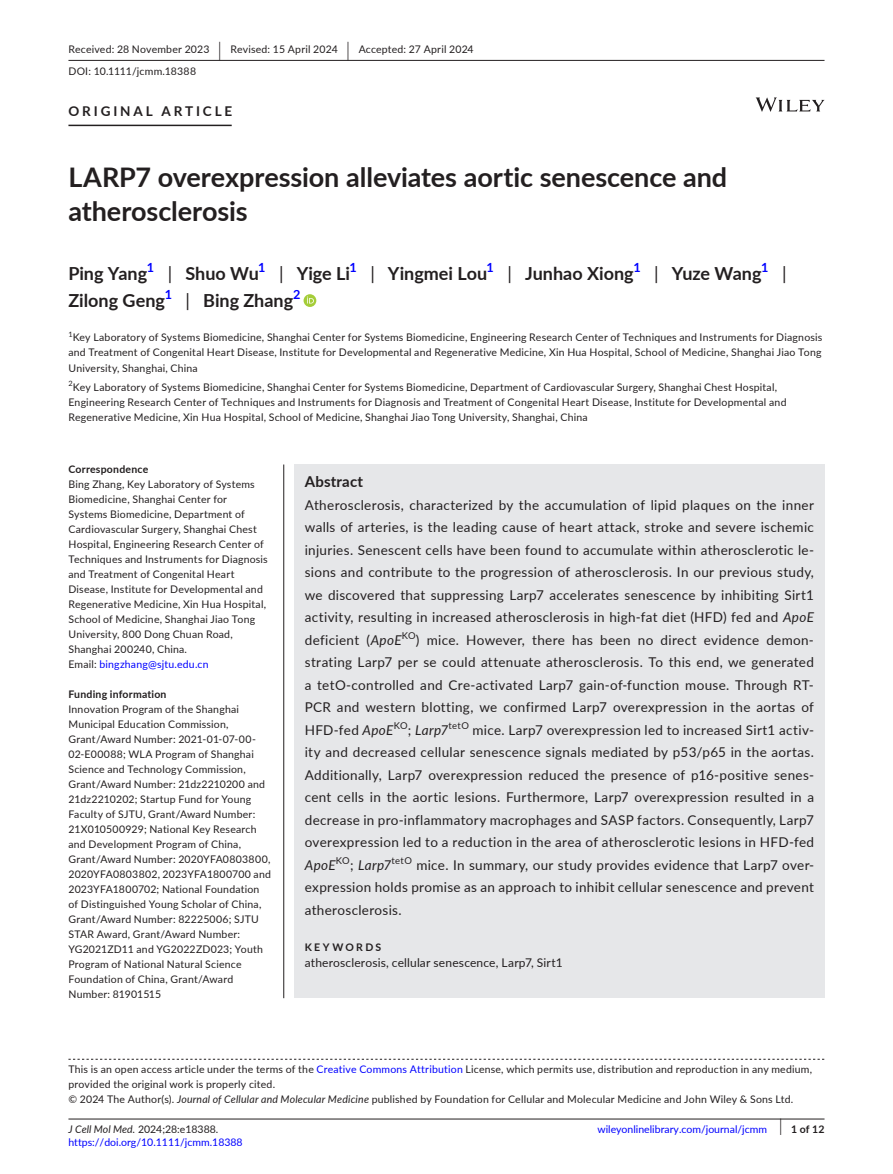
<style>
.page{position:relative;width:893px;height:1174px;background:#fff}
.page>*{position:absolute;margin:0;border:0;box-sizing:border-box;transform-origin:0 0}
.t1{font:700 27px/34.5px "Lato";letter-spacing:-.005em;color:#231f20}
.t2{font:700 18px "Lato";color:#231f20}
.t3{font:18px "Lato";color:#231f20}
.t4{font:700 15px "Lato";letter-spacing:.015em;color:#231f20}
.t5{font:13.5px/22.5px "Lato";letter-spacing:.025em;color:#231f20;text-align:justify}
.t6{font:italic 13.5px "Lato";letter-spacing:.025em;color:#231f20}
.t7{font:700 13.5px "Lato";letter-spacing:.215em;color:#231f20}
.t8{font:700 12.6px "Lato";color:#00f}
.t9{font:12px "Lato";letter-spacing:.015em;color:#231f20}
.t10{font:10.5px/15px "Lato";letter-spacing:.02em;color:#231f20}
.t11{font:10.5px "Lato";color:#00f}
.t12{font:700 10.5px "Lato";letter-spacing:.02em;color:#231f20}
.t13{font:10.5px "Lato";color:#231f20}
.t14{font:700 10.5px "Lato";letter-spacing:.22em;color:#231f20}
.t15{font:9.45px "Lato";letter-spacing:.03em;color:#231f20}
.t16{font:7.35px "Lato";color:#231f20}
.s1{font-size:19.65px}
.s2{font-weight:400}
.s3{color:#00f}
.s4{font-style:italic}
.s5{font-style:normal}
.s6{font-weight:400;font-size:17.4px}
</style>
<div class="page">
<hr style="left:68px;top:1118px;width:756px;height:1px;background:#231f20">
<svg style="left:756px;top:97px;width:68px;height:15px"></svg>
<hr style="left:68px;top:60px;width:756px;height:1px;background:#231f20">
<hr style="left:68px;top:125px;width:164px;height:1px;background:#231f20">
<svg style="left:304px;top:294px;width:12px;height:13px"></svg>
<svg style="left:307px;top:296px;width:7px;height:7px"></svg>
<svg style="left:68px;top:1058px;width:756px;height:1px"></svg>
<div style="left:294px;top:464px;width:530px;height:534px;background:#e6e7e9"></div>
<hr style="left:283px;top:464px;width:1px;height:534px;background:#231f20">
<p class="t10" style="left:68px;top:38px;width:407px;line-height:21.8px">Received: 28 November 2023 <span class="s1">|</span> Revised: 15 April 2024 <span class="s1">|</span> Accepted: 27 April 2024<br>DOI: 10.1111/jcmm.18388</p>
<p class="t7" style="left:68px;top:101px;width:165px">ORIGINAL ARTICLE</p>
<h1 class="t1" style="left:68px;top:159px;width:660px">LARP7 overexpression alleviates aortic senescence and atherosclerosis</h1>
<h2 class="t2" style="left:68px;top:260px;width:80px">Ping Yang</h2>
<p class="t8" style="left:147px;top:258px;width:9px">1</p>
<h2 class="t2" style="left:168px;top:260px;width:93px"><span class="s2">|</span> Shuo Wu</h2>
<p class="t8" style="left:258px;top:258px;width:9px">1</p>
<h2 class="t2" style="left:279px;top:260px;width:73px"><span class="s2">|</span> Yige Li</h2>
<p class="t8" style="left:349px;top:258px;width:9px">1</p>
<h2 class="t2" style="left:370px;top:260px;width:118px"><span class="s2">|</span> Yingmei Lou</h2>
<p class="t8" style="left:487px;top:258px;width:9px">1</p>
<h2 class="t2" style="left:507px;top:260px;width:128px"><span class="s2">|</span> Junhao Xiong</h2>
<p class="t8" style="left:633px;top:258px;width:9px">1</p>
<h2 class="t2" style="left:654px;top:260px;width:109px"><span class="s2">|</span> Yuze Wang</h2>
<p class="t8" style="left:761px;top:258px;width:9px">1</p>
<h2 class="t3" style="left:782px;top:260px;width:6px">|</h2>
<h2 class="t2" style="left:68px;top:287px;width:98px">Zilong Geng</h2>
<p class="t8" style="left:165px;top:285px;width:9px">1</p>
<h2 class="t2" style="left:186px;top:287px;width:109px"><span class="s2">|</span> Bing Zhang</h2>
<p class="t8" style="left:293px;top:285px;width:9px">2</p>
<p class="t16" style="left:68px;top:329px;width:6px">1</p>
<p class="t10" style="left:68px;top:330px;width:755px;text-align:justify;text-indent:4px">Key Laboratory of Systems Biomedicine, Shanghai Center for Systems Biomedicine, Engineering Research Center of Techniques and Instruments for Diagnosis and Treatment of Congenital Heart Disease, Institute for Developmental and Regenerative Medicine, Xin Hua Hospital, School of Medicine, Shanghai Jiao Tong University, Shanghai, China</p>
<p class="t16" style="left:68px;top:378px;width:6px">2</p>
<p class="t10" style="left:68px;top:379px;width:720px;text-indent:4px">Key Laboratory of Systems Biomedicine, Shanghai Center for Systems Biomedicine, Department of Cardiovascular Surgery, Shanghai Chest Hospital,<br>Engineering Research Center of Techniques and Instruments for Diagnosis and Treatment of Congenital Heart Disease, Institute for Developmental and<br>Regenerative Medicine, Xin Hua Hospital, School of Medicine, Shanghai Jiao Tong University, Shanghai, China</p>
<p class="t12" style="left:68px;top:461px;width:81px">Correspondence</p>
<p class="t10" style="left:68px;top:476px;width:201px">Bing Zhang, Key Laboratory of Systems Biomedicine, Shanghai Center for Systems Biomedicine, Department of Cardiovascular Surgery, Shanghai Chest Hospital, Engineering Research Center of Techniques and Instruments for Diagnosis and Treatment of Congenital Heart Disease, Institute for Developmental and Regenerative Medicine, Xin Hua Hospital, School of Medicine, Shanghai Jiao Tong University, 800 Dong Chuan Road, Shanghai 200240, China.<br>Email: <span class="s3">bingzhang@sjtu.edu.cn</span></p>
<p class="t12" style="left:68px;top:686px;width:100px">Funding information</p>
<p class="t10" style="left:68px;top:701px;width:204px">Innovation Program of the Shanghai Municipal Education Commission, Grant/Award Number: 2021-01-07-00- 02-E00088; WLA Program of Shanghai Science and Technology Commission, Grant/Award Number: 21dz2210200 and 21dz2210202; Startup Fund for Young Faculty of SJTU, Grant/Award Number:<br>21X010500929; National Key Research and Development Program of China, Grant/Award Number: 2020YFA0803800, 2020YFA0803802, 2023YFA1800700 and 2023YFA1800702; National Foundation of Distinguished Young Scholar of China, Grant/Award Number: 82225006; SJTU STAR Award, Grant/Award Number:<br>YG2021ZD11 and YG2022ZD023; Youth Program of National Natural Science Foundation of China, Grant/Award Number: 81901515</p>
<h3 class="t4" style="left:305px;top:470px;width:60px">Abstract</h3>
<p class="t5" style="left:305px;top:493px;width:511px">Atherosclerosis, characterized by the accumulation of lipid plaques on the inner walls of arteries, is the leading cause of heart attack, stroke and severe ischemic injuries. Senescent cells have been found to accumulate within atherosclerotic le&shy;sions and contribute to the progression of atherosclerosis. In our previous study, we discovered that suppressing Larp7 accelerates senescence by inhibiting Sirt1 activity, resulting in increased atherosclerosis in high-fat diet (HFD) fed and <span class="s4">ApoE </span>deficient (<span class="s4">ApoE</span></p>
<p class="t15" style="left:402px;top:628px;width:15px">KO</p>
<p class="t5" style="left:305px;top:628px;width:511px;text-indent:111px">) mice. However, there has been no direct evidence demon&shy;strating Larp7 per se could attenuate atherosclerosis. To this end, we generated a tetO-controlled and Cre-activated Larp7 gain-of-function mouse. Through RT-PCR and western blotting, we confirmed Larp7 overexpression in the aortas of HFD-fed <span class="s4">ApoE</span></p>
<p class="t15" style="left:394px;top:718px;width:15px">KO</p>
<p class="t6" style="left:408px;top:720px;width:42px"><span class="s5">;</span> Larp7</p>
<p class="t15" style="left:449px;top:718px;width:22px">tetO</p>
<p class="t5" style="left:305px;top:718px;width:511px;text-indent:168px">mice. Larp7 overexpression led to increased Sirt1 activ&shy;ity and decreased cellular senescence signals mediated by p53/p65 in the aortas.<br>Additionally, Larp7 overexpression reduced the presence of p16-positive senes&shy;cent cells in the aortic lesions. Furthermore, Larp7 overexpression resulted in a decrease in pro-inflammatory macrophages and SASP factors. Consequently, Larp7 overexpression led to a reduction in the area of atherosclerotic lesions in HFD-fed</p>
<p class="t6" style="left:305px;top:855px;width:33px">ApoE</p>
<p class="t15" style="left:336px;top:853px;width:15px">KO</p>
<p class="t6" style="left:350px;top:855px;width:43px"><span class="s5">;</span> Larp7</p>
<p class="t15" style="left:392px;top:853px;width:22px">tetO</p>
<p class="t5" style="left:305px;top:853px;width:511px;text-indent:112px">mice. In summary, our study provides evidence that Larp7 over&shy;expression holds promise as an approach to inhibit cellular senescence and prevent atherosclerosis.</p>
<p class="t14" style="left:305px;top:939px;width:78px">KEYWORDS</p>
<p class="t9" style="left:305px;top:954px;width:259px">atherosclerosis, cellular senescence, Larp7, Sirt1</p>
<p class="t10" style="left:68px;top:1061px;width:745px">This is an open access article under the terms of the <span class="s3">Creative Commons Attribution</span> License, which permits use, distribution and reproduction in any medium, provided the original work is properly cited.<br>© 2024 The Author(s). <span class="s4">Journal of Cellular and Molecular Medicine</span> published by Foundation for Cellular and Molecular Medicine and John Wiley &amp; Sons Ltd.</p>
<p class="t13" style="left:68px;top:1121px;width:151px"><span class="s4">J Cell Mol Med.</span> 2024;28:e18388.</p>
<p class="t12" style="left:779px;top:1121px;width:46px"><span class="s6">|</span> 1 of 12</p>
<p class="t11" style="left:68px;top:1135px;width:176px">https://doi.org/10.1111/jcmm.18388</p>
<p class="t11" style="left:597px;top:1121px;width:171px">wileyonlinelibrary.com/journal/jcmm</p>
</div>
